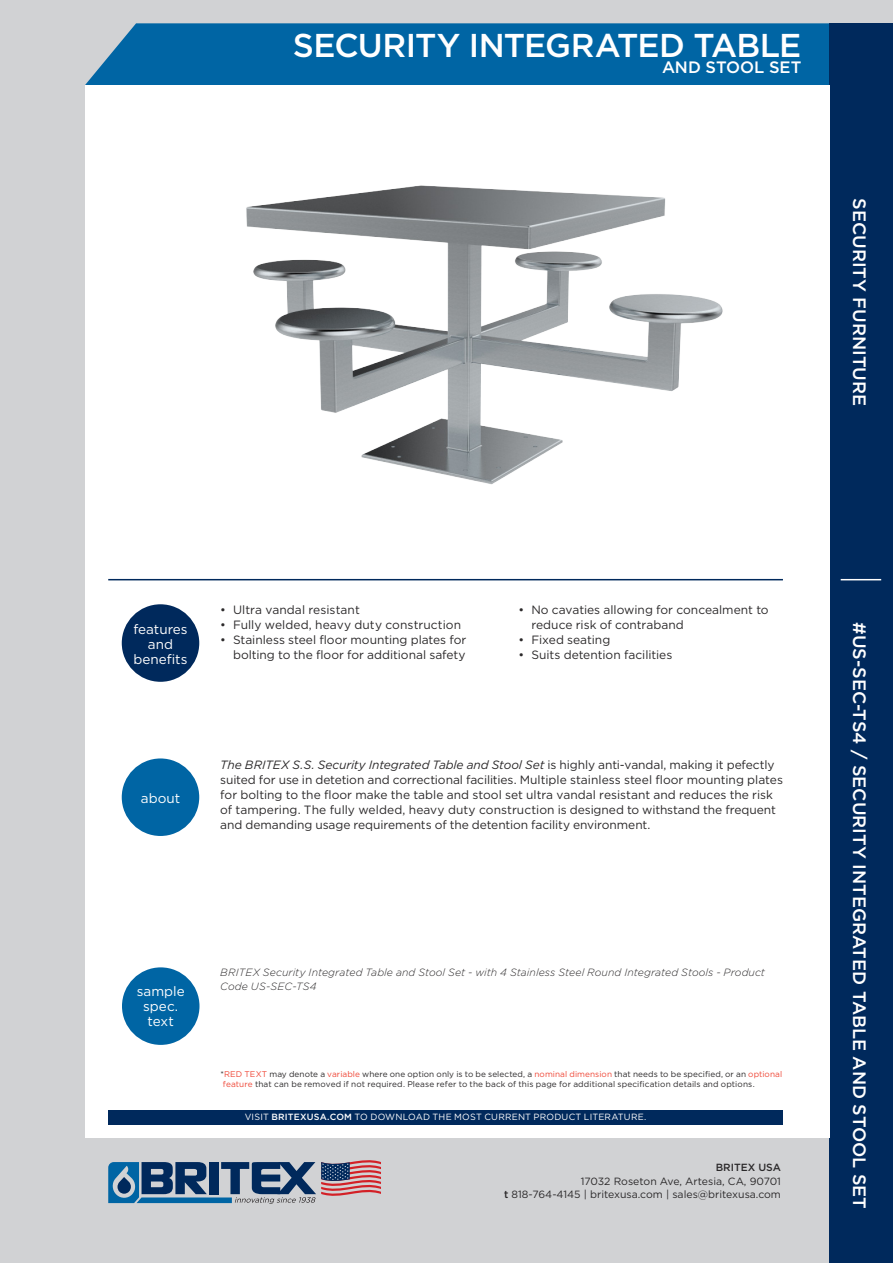
<style>
.page{position:relative;width:893px;height:1263px;background:#d1d2d4}
.page>*{position:absolute;margin:0;border:0;box-sizing:border-box;transform-origin:0 0}
.HEADING_RA{font:500 33px "Gotham";letter-spacing:-.025em;color:#fff}
.banner_text{font:500 18px "Gotham";color:#fff}
.HEADING{font:500 16.5px "Gotham";color:#fff}
.circles{font:13.5px "Gotham";letter-spacing:.005em;color:#fff}
.banner_text-2{font:13.5px/15px "Gotham";color:#fff;text-align:center}
.BODY_COPY{font:12px/15px "Gotham";color:#2b292a}
.SPECTEXT{font:italic 300 10.5px/13.5px "Gotham";letter-spacing:.005em;color:#2b292a}
.address{font:10.5px "Gotham";color:#2b292a}
.address_city{font:500 10.35px "Gotham";color:#2b292a}
.visit_britex_banner{font:9px "Gotham";letter-spacing:.02em;color:#fff}
.disclaimer{font:8.25px/10.5px "Gotham";letter-spacing:.01em;color:#2b292a}
.s1{font-style:italic}
.s2{color:#ef4737}
.s3{font-weight:500}
</style>
<div class="page">
<div style="left:85px;top:23px;width:744px;height:62px;background:#0065a4"></div>
<div style="left:829px;top:23px;width:64px;height:1240px;background:#00295c"></div>
<div style="left:85px;top:85px;width:744px;height:1052px;background:#fff"></div>
<hr style="left:108px;top:579px;width:675px;height:1px;background:#00295c">
<div style="left:122px;top:604px;width:77px;height:78px;background:#00295c;border-radius:50%"></div>
<div style="left:122px;top:758px;width:77px;height:78px;background:#0065a4;border-radius:50%"></div>
<div style="left:122px;top:967px;width:77px;height:78px;background:#0065a4;border-radius:50%"></div>
<hr style="left:841px;top:579px;width:40px;height:1px;background:#fff">
<div style="left:108px;top:1110px;width:675px;height:14px;background:#00295c"></div>
<svg style="left:108px;top:1160px;width:273px;height:44px"></svg>
<img style="left:246px;top:185px;width:477px;height:300px">
<p class="HEADING_RA" style="left:293px;top:26px;width:510px">SECURITY INTEGRATED TABLE</p>
<p class="HEADING" style="left:662px;top:57px;width:141px">AND STOOL SET</p>
<p class="banner_text" style="left:870px;top:198px;width:209px;rotate:90deg">SECURITY FURNITURE</p>
<p class="banner_text-2" style="left:133px;top:621px;width:56px">features and benefits</p>
<p class="BODY_COPY" style="left:220px;top:602px;width:141px">• Ultra vandal resistant</p>
<p class="BODY_COPY" style="left:220px;top:617px;width:242px">• Fully welded, heavy duty construction</p>
<p class="BODY_COPY" style="left:220px;top:632px;width:248px;text-align:right">• Stainless steel floor mounting plates for bolting to the floor for additional safety</p>
<p class="BODY_COPY" style="left:531px;top:602px;width:239px;text-indent:-13px">• No cavaties allowing for concealment to reduce risk of contraband</p>
<p class="BODY_COPY" style="left:519px;top:632px;width:93px">• Fixed seating</p>
<p class="BODY_COPY" style="left:519px;top:647px;width:155px">• Suits detention facilities</p>
<p class="circles" style="left:141px;top:791px;width:41px">about</p>
<p class="BODY_COPY" style="left:220px;top:757px;width:564px"><span class="s1">The BRITEX S.S. Security Integrated Table and Stool Set</span> is highly anti-vandal, making it pefectly suited for use in detetion and correctional facilities. Multiple stainless steel floor mounting plates for bolting to the floor make the table and stool set ultra vandal resistant and reduces the risk of tampering. The fully welded, heavy duty construction is designed to withstand the frequent and demanding usage requirements of the detention facility environment.</p>
<p class="circles" style="left:137px;top:983px;width:50px">sample</p>
<p class="circles" style="left:143px;top:998px;width:37px">spec.</p>
<p class="circles" style="left:148px;top:1013px;width:28px">text</p>
<p class="SPECTEXT" style="left:220px;top:965px;width:546px">BRITEX Security Integrated Table and Stool Set - with 4 Stainless Steel Round Integrated Stools - Product<br>Code US-SEC-TS4</p>
<p class="disclaimer" style="left:220px;top:1068px;width:563px">*<span class="s2">RED TEXT</span> may denote a <span class="s2">variable</span> where one option only is to be selected, a <span class="s2">nominal dimension</span> that needs to be specified, or an <span class="s2">optional feature</span> that can be removed if not required. Please refer to the back of this page for additional specification details and options.</p>
<p class="visit_britex_banner" style="left:245px;top:1112px;width:403px">VISIT <span class="s3">BRITEXUSA.COM</span> TO DOWNLOAD THE MOST CURRENT PRODUCT LITERATURE.</p>
<p class="address_city" style="left:716px;top:1161px;width:67px">BRITEX USA</p>
<p class="address" style="left:581px;top:1175px;width:202px">17032 Roseton Ave, Artesia, CA, 90701</p>
<p class="address" style="left:504px;top:1188px;width:278px"><span class="s3">t</span> 818-764-4145 | britexusa.com | sales@britexusa.com</p>
<p class="banner_text" style="left:870px;top:622px;width:588px;rotate:90deg">#US-SEC-TS4 / SECURITY INTEGRATED TABLE AND STOOL SET</p>
</div>
